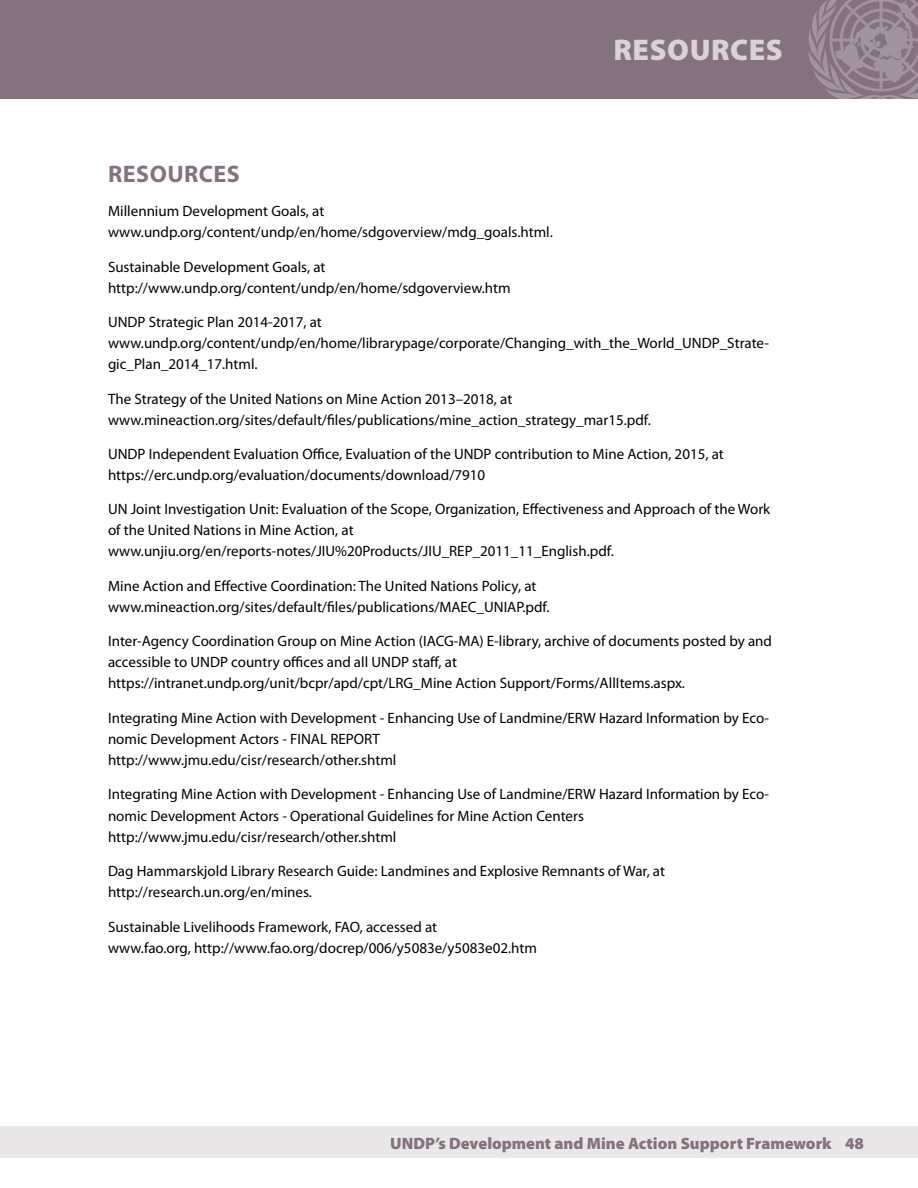
<style>
.page{position:relative;width:918px;height:1188px;background:#fff}
.page>*{position:absolute;margin:0;border:0;box-sizing:border-box;transform-origin:0 0}
.t1{font:900 30px "Myriad Pro";letter-spacing:.02em;color:#d9d2d6}
.t2{font:700 24px "Myriad Pro";letter-spacing:.02em;color:#84727f}
.t3{font:900 16.5px "Myriad Pro";color:#84727f}
.t4{font:15px/21px "Myriad Pro";color:#000}
</style>
<div class="page">
<div style="left:0;top:0;width:918px;height:99px;background:#84727f"></div>
<svg style="left:808px;top:0;width:110px;height:99px"></svg>
<div style="left:0;top:1126px;width:918px;height:32px;background:#eae7e8"></div>
<h1 class="t1" style="left:613px;top:33px;width:171px">RESOURCES</h1>
<h2 class="t2" style="left:108px;top:160px;width:133px">RESOURCES</h2>
<p class="t4" style="left:108px;top:201px;width:446px">Millennium Development Goals, at www.undp.org/content/undp/en/home/sdgoverview/mdg_goals.html.</p>
<p class="t4" style="left:108px;top:256px;width:404px">Sustainable Development Goals, at http://www.undp.org/content/undp/en/home/sdgoverview.htm</p>
<p class="t4" style="left:108px;top:312px;width:663px">UNDP Strategic Plan 2014-2017, at www.undp.org/content/undp/en/home/librarypage/corporate/Changing_with_the_World_UNDP_Strate&shy;gic_Plan_2014_17.html.</p>
<p class="t4" style="left:108px;top:388px;width:544px">The Strategy of the United Nations on Mine Action 2013–2018, at www.mineaction.org/sites/default/files/publications/mine_action_strategy_mar15.pdf.</p>
<p class="t4" style="left:108px;top:444px;width:617px">UNDP Independent Evaluation Office, Evaluation of the UNDP contribution to Mine Action, 2015, at https://erc.undp.org/evaluation/documents/download/7910</p>
<p class="t4" style="left:108px;top:499px;width:664px">UN Joint Investigation Unit: Evaluation of the Scope, Organization, Effectiveness and Approach of the Work of the United Nations in Mine Action, at www.unjiu.org/en/reports-notes/JIU%20Products/JIU_REP_2011_11_English.pdf.</p>
<p class="t4" style="left:108px;top:576px;width:443px">Mine Action and Effective Coordination: The United Nations Policy, at www.mineaction.org/sites/default/files/publications/MAEC_UNIAP.pdf.</p>
<p class="t4" style="left:108px;top:631px;width:666px">Inter-Agency Coordination Group on Mine Action (IACG-MA) E-library, archive of documents posted by and accessible to UNDP country offices and all UNDP staff, at https://intranet.undp.org/unit/bcpr/apd/cpt/LRG_Mine Action Support/Forms/AllItems.aspx.</p>
<p class="t4" style="left:108px;top:708px;width:663px">Integrating Mine Action with Development - Enhancing Use of Landmine/ERW Hazard Information by Eco&shy;nomic Development Actors - FINAL REPORT<br>http://www.jmu.edu/cisr/research/other.shtml</p>
<p class="t4" style="left:108px;top:784px;width:663px">Integrating Mine Action with Development - Enhancing Use of Landmine/ERW Hazard Information by Eco&shy;nomic Development Actors - Operational Guidelines for Mine Action Centers http://www.jmu.edu/cisr/research/other.shtml</p>
<p class="t4" style="left:108px;top:861px;width:559px">Dag Hammarskjold Library Research Guide: Landmines and Explosive Remnants of War, at http://research.un.org/en/mines.</p>
<p class="t4" style="left:108px;top:916px;width:431px">Sustainable Livelihoods Framework, FAO, accessed at<br>www.fao.org, http://www.fao.org/docrep/006/y5083e/y5083e02.htm</p>
<p class="t3" style="left:390px;top:1134px;width:475px">UNDP’s Development and Mine Action Support Framework 48</p>
</div>
